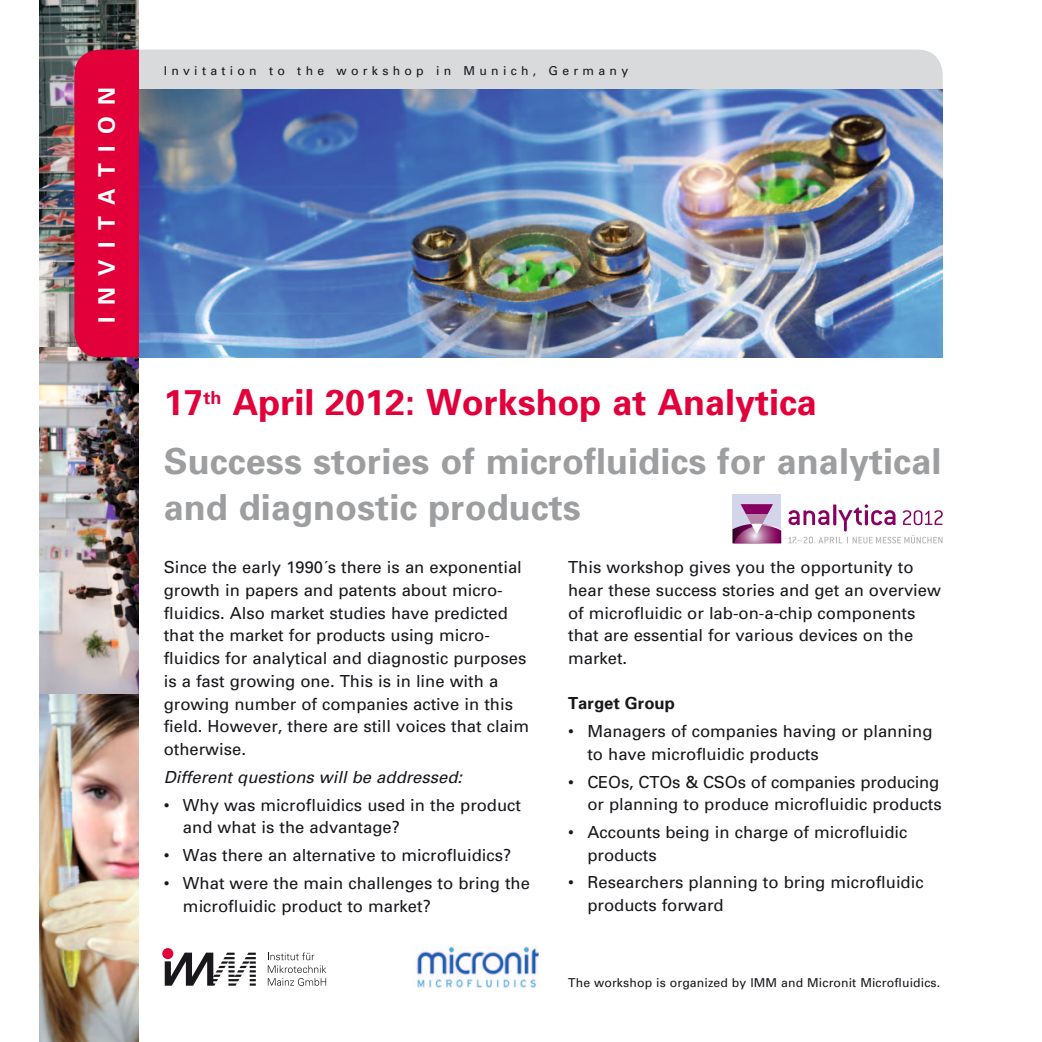
<style>
.page{position:relative;width:1042px;height:1042px;background:#fff}
.page>*{position:absolute;margin:0;border:0;box-sizing:border-box;transform-origin:0 0}
.t1{font:700 35.88px/46.2px "Univers";letter-spacing:.005em;color:#9d9ea0}
.t2{font:700 35.88px "Univers";color:#e2003b}
.t3{font:700 22.75px "Univers";color:#fff}
.t4{font:16.62px/22.8px "Univers";color:#1a171c}
.t5{font:italic 16.62px "Univers";color:#1a171c}
.t6{font:700 16.62px "Univers";color:#1a171c}
.t7{font:12.25px "Univers";letter-spacing:.01em;color:#1a171c}
.t8{font:12.25px "Univers";letter-spacing:.35em;color:#1a171c}
</style>
<div class="page">
<div style="left:732px;top:494px;width:49px;height:49px;background:#d3d6ea"></div>
<svg style="left:732px;top:504px;width:49px;height:39px"></svg>
<svg style="left:788px;top:504px;width:155px;height:39px"></svg>
<div style="left:92px;top:50px;width:851px;height:219px;background:#d9dadb;border-radius:25px"></div>
<img style="left:40px;top:0;width:99px;height:347px">
<img style="left:40px;top:347px;width:99px;height:347px">
<img style="left:40px;top:694px;width:99px;height:348px">
<svg style="left:165px;top:952px;width:91px;height:33px"></svg>
<div style="left:162px;top:948px;width:11px;height:11px;background:#e2003b;border-radius:50%"></div>
<svg style="left:268px;top:952px;width:58px;height:34px"></svg>
<img style="left:416px;top:946px;width:123px;height:41px">
<img style="left:139px;top:89px;width:804px;height:268px">
<div style="left:74px;top:50px;width:65px;height:307px;background:#e2003b"></div>
<h2 class="t3" style="left:93px;top:322px;width:237px;rotate:-90deg">Invitati on</h2>
<p class="t8" style="left:164px;top:63px;width:466px">Invitation to the workshop in Munich, Germany</p>
<h1 class="t2" style="left:164px;top:381px;width:654px">17<sup>th</sup> April 2012: Workshop at Analytica</h1>
<h1 class="t1" style="left:164px;top:438px;width:779px">Success stories of microfluidics for analytical and diagnostic products</h1>
<p class="t4" style="left:164px;top:556px;width:367px">Since the early 1990´s there is an exponential growth in papers and patents about micro&shy;fluidics. Also market studies have predicted that the market for products using micro&shy;fluidics for analytical and diagnostic purposes is a fast growing one. This is in line with a growing number of companies active in this field. However, there are still voices that claim otherwise.</p>
<p class="t5" style="left:164px;top:767px;width:300px">Different questions will be addressed:</p>
<p class="t4" style="left:183px;top:793px;width:340px;text-indent:-19px">• Why was microfluidics used in the product and what is the advantage?</p>
<p class="t4" style="left:164px;top:844px;width:349px">• Was there an alternative to microfluidics?</p>
<p class="t4" style="left:183px;top:871px;width:348px;text-indent:-19px">• What were the main challenges to bring the microfluidic product to market?</p>
<p class="t4" style="left:568px;top:556px;width:374px">This workshop gives you the opportunity to hear these success stories and get an overview of microfluidic or lab-on-a-chip components that are essential for various devices on the market.</p>
<p class="t6" style="left:568px;top:693px;width:108px">Target Group</p>
<p class="t4" style="left:587px;top:720px;width:347px;text-indent:-19px">• Managers of companies having or planning to have microfluidic products</p>
<p class="t4" style="left:568px;top:770px;width:375px;text-align:right">• CEOs, CTOs &amp; CSOs of companies producing or planning to produce microfluidic products</p>
<p class="t4" style="left:587px;top:821px;width:322px;text-indent:-19px">• Accounts being in charge of microfluidic products</p>
<p class="t4" style="left:587px;top:871px;width:338px;text-indent:-19px">• Researchers planning to bring microfluidic products forward</p>
<p class="t7" style="left:568px;top:976px;width:374px">The workshop is organized by IMM and Micronit Microfluidics.</p>
</div>
